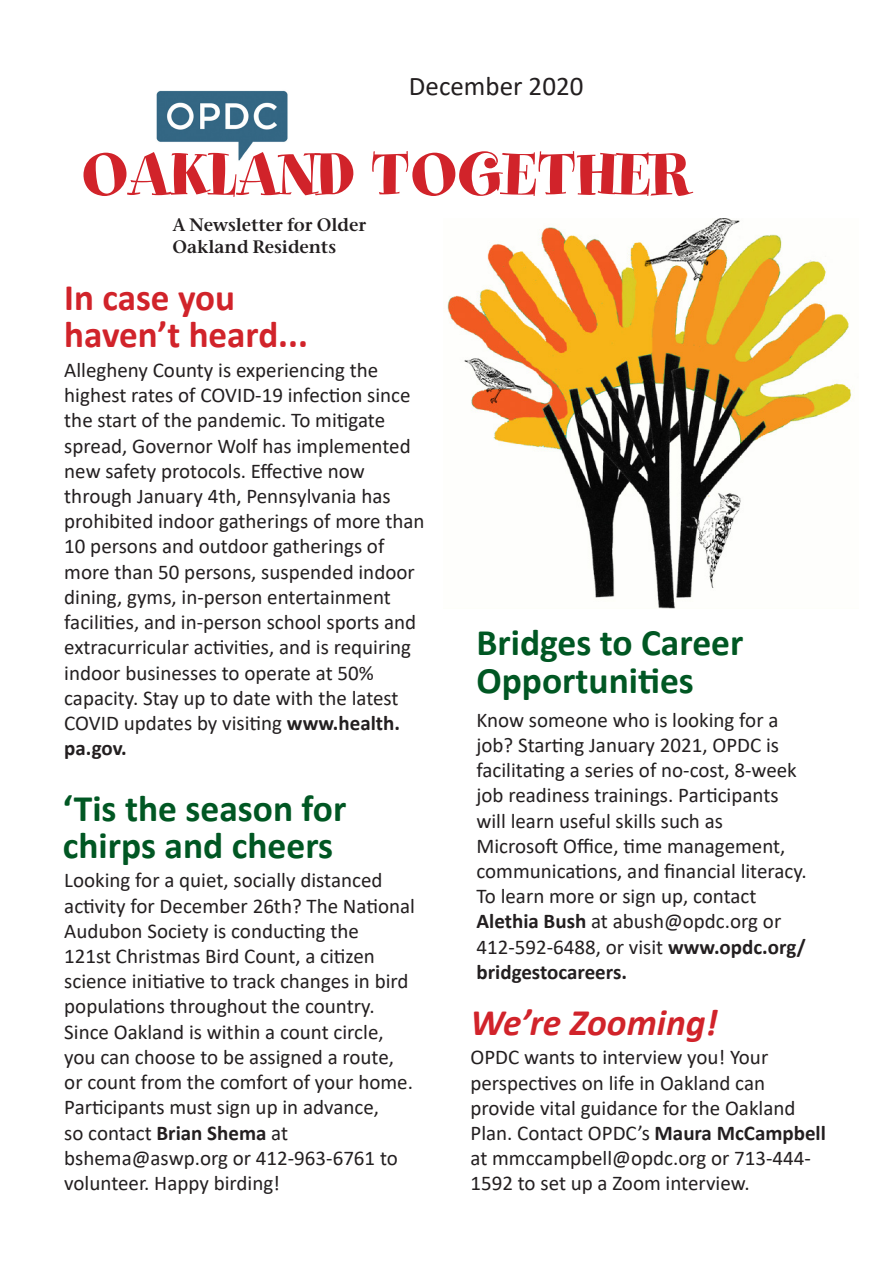
<style>
.page{position:relative;width:893px;height:1263px;background:#fff}
.page>*{position:absolute;margin:0;border:0;box-sizing:border-box;transform-origin:0 0}
.t1{font:66px "Spumoni LP Std";letter-spacing:.005em;color:#d1232a;scale:1.11 1}
.t2{font:700 37.5px/37.5px "Calibri";color:#005723}
.t3{font:700 37.5px "Calibri";color:#d1232a}
.t4{font:italic 700 37.5px "Calibri";color:#d1232a}
.t5{font:27px "Calibri";color:#231f20}
.t6{font:21px/25.2px "Calibri";color:#231f20}
.t7{font:600 18px/21.6px "Stone Serif ITC Pro";color:#231f20}
.s1{font-weight:700}
</style>
<div class="page">
<img style="left:156px;top:90px;width:132px;height:71px">
<img style="left:447px;top:218px;width:406px;height:391px">
<p class="t5" style="left:409px;top:67px;width:176px">December 2020</p>
<p class="t1" style="left:81px;top:141px;width:549px">OAKLAND TOGETHER</p>
<p class="t7" style="left:173px;top:214px;width:195px">A Newsletter for Older<br>Oakland Residents</p>
<p class="t3" style="left:64px;top:271px;width:172px">In case you</p>
<p class="t3" style="left:64px;top:308px;width:245px">haven’t heard...</p>
<p class="t6" style="left:64px;top:357px;width:362px">Allegheny County is experiencing the highest rates of COVID-19 infection since the start of the pandemic. To mitigate spread, Governor Wolf has implemented new safety protocols. Effective now through January 4th, Pennsylvania has prohibited indoor gatherings of more than 10 persons and outdoor gatherings of more than 50 persons, suspended indoor dining, gyms, in-person entertainment facilities, and in-person school sports and extracurricular activities, and is requiring indoor businesses to operate at 50% capacity. Stay up to date with the latest COVID updates by visiting <span class="s1">www.health. pa.gov.</span></p>
<p class="t2" style="left:63px;top:789px;width:285px">‘Tis the season for chirps and cheers</p>
<p class="t6" style="left:64px;top:867px;width:352px">Looking for a quiet, socially distanced activity for December 26th? The National Audubon Society is conducting the<br>121st Christmas Bird Count, a citizen science initiative to track changes in bird populations throughout the country.<br>Since Oakland is within a count circle, you can choose to be assigned a route, or count from the comfort of your home.<br>Participants must sign up in advance,</p>
<p class="t6" style="left:64px;top:1119px;width:225px">so contact <span class="s1">Brian Shema</span> at</p>
<p class="t6" style="left:64px;top:1144px;width:335px">bshema@aswp.org or 412-963-6761 to volunteer. Happy birding!</p>
<p class="t2" style="left:476px;top:623px;width:268px">Bridges to Career<br>Opportunities</p>
<p class="t6" style="left:476px;top:707px;width:332px">Know someone who is looking for a job? Starting January 2021, OPDC is facilitating a series of no-cost, 8-week job readiness trainings. Participants will learn useful skills such as Microsoft Office, time management, communications, and financial literacy.<br>To learn more or sign up, contact <span class="s1">Alethia Bush</span> at abush@opdc.org or 412-592-6488, or visit <span class="s1">www.opdc.org/ bridgestocareers.</span></p>
<p class="t4" style="left:470px;top:996px;width:249px">We’re Zooming!</p>
<p class="t6" style="left:470px;top:1044px;width:357px">OPDC wants to interview you! Your perspectives on life in Oakland can provide vital guidance for the Oakland Plan. Contact OPDC’s <span class="s1">Maura McCampbell </span>at mmccampbell@opdc.org or 713-444- 1592 to set up a Zoom interview.</p>
</div>
